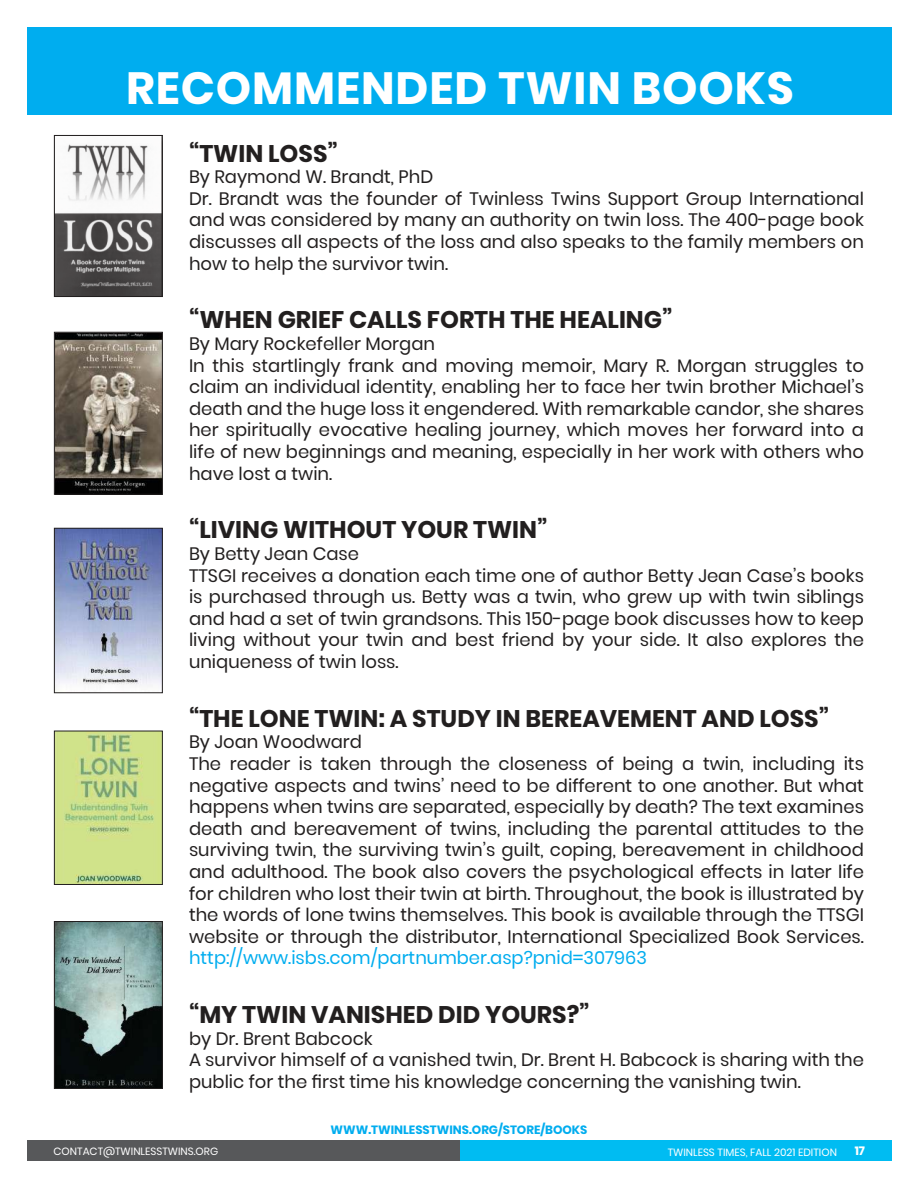
<style>
.page{position:relative;width:918px;height:1188px;background:#fff}
.page>*{position:absolute;margin:0;border:0;box-sizing:border-box;transform-origin:0 0}
.t1{font:700 45px "Poppins";letter-spacing:.02em;color:#fff}
.t2{font:700 24px "Poppins";color:#221f1f}
.t3{font:18px/21.6px "Poppins";color:#221f1f}
.t4{font:18px "Poppins";color:#00adef}
.t5{font:700 12px "Poppins";color:#00adef}
.t6{font:700 12px "Poppins";color:#fff}
.t7{font:10.5px "Poppins";color:#fff}
</style>
<div class="page">
<div style="left:459px;top:1141px;width:432px;height:20px;background:#00bcf2"></div>
<div style="left:27px;top:1141px;width:432px;height:20px;background:#57585a"></div>
<img style="left:56px;top:334px;width:105px;height:159px">
<div style="left:54px;top:332px;width:109px;height:163px;border:1px solid #221f1f"></div>
<img style="left:56px;top:530px;width:105px;height:161px">
<div style="left:54px;top:528px;width:109px;height:165px;border:1px solid #221f1f"></div>
<img style="left:56px;top:733px;width:105px;height:150px">
<div style="left:54px;top:731px;width:109px;height:154px;border:1px solid #221f1f"></div>
<img style="left:56px;top:923px;width:105px;height:164px">
<div style="left:54px;top:921px;width:109px;height:168px;border:1px solid #221f1f"></div>
<img style="left:56px;top:144px;width:105px;height:151px">
<div style="left:54px;top:135px;width:109px;height:162px;border:1px solid #221f1f"></div>
<div style="left:27px;top:27px;width:864px;height:87px;background:#00adef"></div>
<h1 class="t1" style="left:126px;top:60px;width:669px">RECOMMENDED TWIN BOOKS</h1>
<h2 class="t2" style="left:189px;top:138px;width:150px">“TWIN LOSS”</h2>
<p class="t3" style="left:189px;top:166px;width:677px">By Raymond W. Brandt, PhD<br>Dr. Brandt was the founder of Twinless Twins Support Group International and was considered by many an authority on twin loss. The 400-page book discusses all aspects of the loss and also speaks to the family members on how to help the survivor twin.</p>
<h2 class="t2" style="left:189px;top:305px;width:485px">“WHEN GRIEF CALLS FORTH THE HEALING”</h2>
<p class="t3" style="left:189px;top:333px;width:677px">By Mary Rockefeller Morgan<br>In this startlingly frank and moving memoir, Mary R. Morgan struggles to claim an individual identity, enabling her to face her twin brother Michael’s death and the huge loss it engendered. With remarkable candor, she shares her spiritually evocative healing journey, which moves her forward into a life of new beginnings and meaning, especially in her work with others who have lost a twin.</p>
<h2 class="t2" style="left:189px;top:515px;width:360px">“LIVING WITHOUT YOUR TWIN”</h2>
<p class="t3" style="left:189px;top:543px;width:677px">By Betty Jean Case<br>TTSGI receives a donation each time one of author Betty Jean Case’s books is purchased through us. Betty was a twin, who grew up with twin siblings and had a set of twin grandsons. This 150-page book discusses how to keep living without your twin and best friend by your side. It also explores the uniqueness of twin loss.</p>
<h2 class="t2" style="left:189px;top:703px;width:642px">“THE LONE TWIN: A STUDY IN BEREAVEMENT AND LOSS”</h2>
<p class="t3" style="left:189px;top:731px;width:677px">By Joan Woodward<br>The reader is taken through the closeness of being a twin, including its negative aspects and twins’ need to be different to one another. But what happens when twins are separated, especially by death? The text examines death and bereavement of twins, including the parental attitudes to the surviving twin, the surviving twin’s guilt, coping, bereavement in childhood and adulthood. The book also covers the psychological effects in later life for children who lost their twin at birth. Throughout, the book is illustrated by the words of lone twins themselves. This book is available through the TTSGI website or through the distributor, International Specialized Book Services.</p>
<p class="t4" style="left:189px;top:948px;width:459px">http://www.isbs.com/partnumber.asp?pnid=307963</p>
<h2 class="t2" style="left:189px;top:999px;width:402px">“MY TWIN VANISHED DID YOURS?”</h2>
<p class="t3" style="left:189px;top:1028px;width:677px">by Dr. Brent Babcock<br>A survivor himself of a vanished twin, Dr. Brent H. Babcock is sharing with the public for the first time his knowledge concerning the vanishing twin.</p>
<p class="t5" style="left:331px;top:1122px;width:258px">WWW.TWINLESSTWINS.ORG/STORE/BOOKS</p>
<p class="t7" style="left:54px;top:1147px;width:166px">CONTACT@TWINLESSTWINS.ORG</p>
<p class="t7" style="left:668px;top:1147px;width:171px">TWINLESS TIMES, FALL 2021 EDITION</p>
<p class="t6" style="left:855px;top:1144px;width:12px">17</p>
</div>
